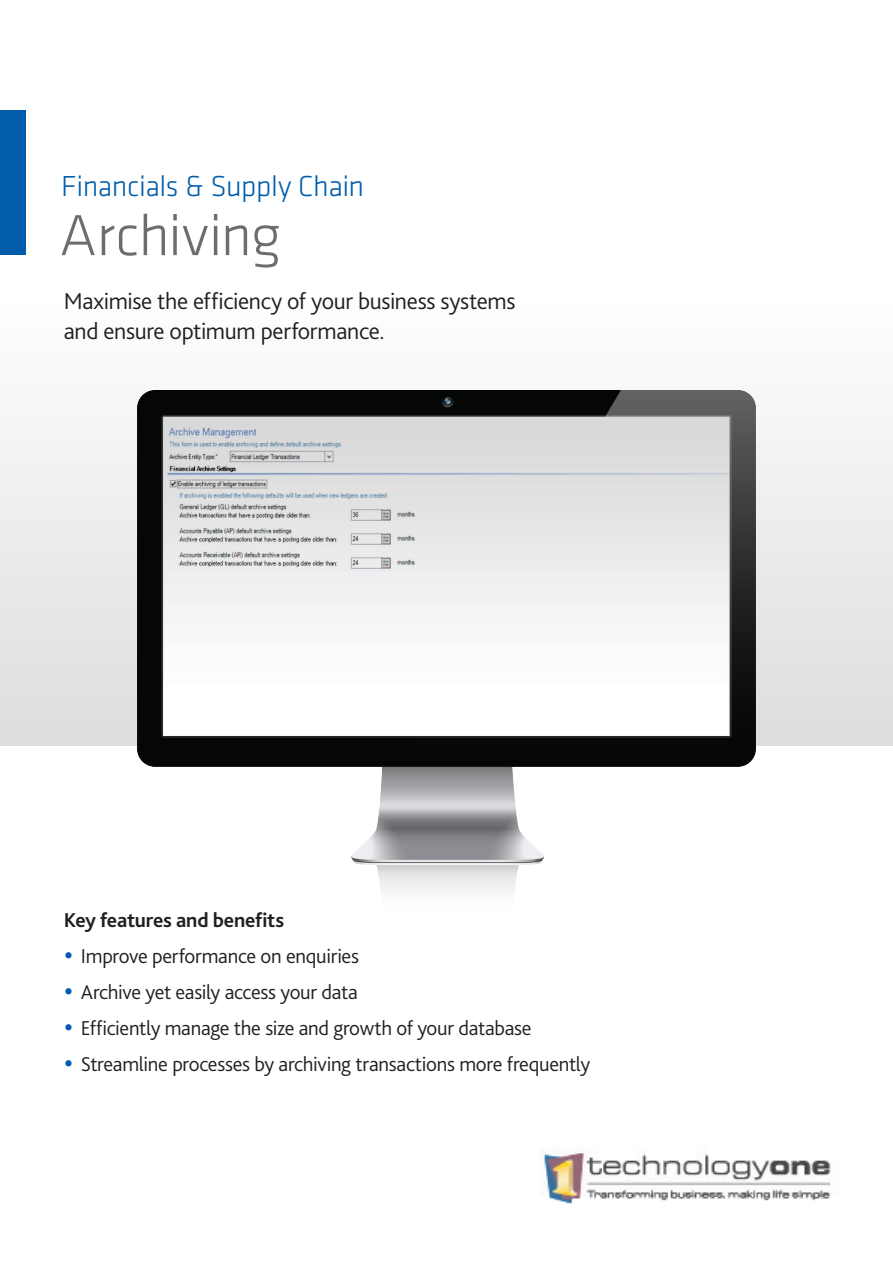
<style>
.page{position:relative;width:893px;height:1263px;background:#fff}
.page>*{position:absolute;margin:0;border:0;box-sizing:border-box;transform-origin:0 0}
.t1{font:300 60px "Klavika";letter-spacing:-.01em;color:#6c6d70}
.t2{font:300 30px "Klavika";letter-spacing:-.015em;color:#015dab}
.t3{font:300 24px/30px "Bliss 2";letter-spacing:-.015em;color:#231f20}
.t4{font:300 21px/36.2px "Bliss 2";letter-spacing:-.015em;color:#231f20}
.t5{font:700 21px "Bliss 2";letter-spacing:-.01em;color:#231f20}
</style>
<div class="page">
<div style="left:0;top:111px;width:26px;height:144px;background:#015dab"></div>
<img style="left:542px;top:1152px;width:289px;height:52px">
<div style="left:0;top:300px;width:893px;height:446px;background:linear-gradient(to bottom,#fefefe,#dcdddf)"></div>
<img style="left:21px;top:351px;width:851px;height:540px">
<h2 class="t2" style="left:61px;top:168px;width:304px">Financials &amp; Supply Chain</h2>
<h1 class="t1" style="left:60px;top:199px;width:223px">Archiving</h1>
<p class="t3" style="left:64px;top:285px;width:453px">Maximise the efficiency of your business systems and ensure optimum performance.</p>
<p class="t5" style="left:64px;top:907px;width:222px">Key features and benefits</p>
<p class="t4" style="left:81px;top:937px;width:511px">Improve performance on enquiries<br>Archive yet easily access your data<br>Efficiently manage the size and growth of your database Streamline processes by archiving transactions more frequently</p>
</div>
